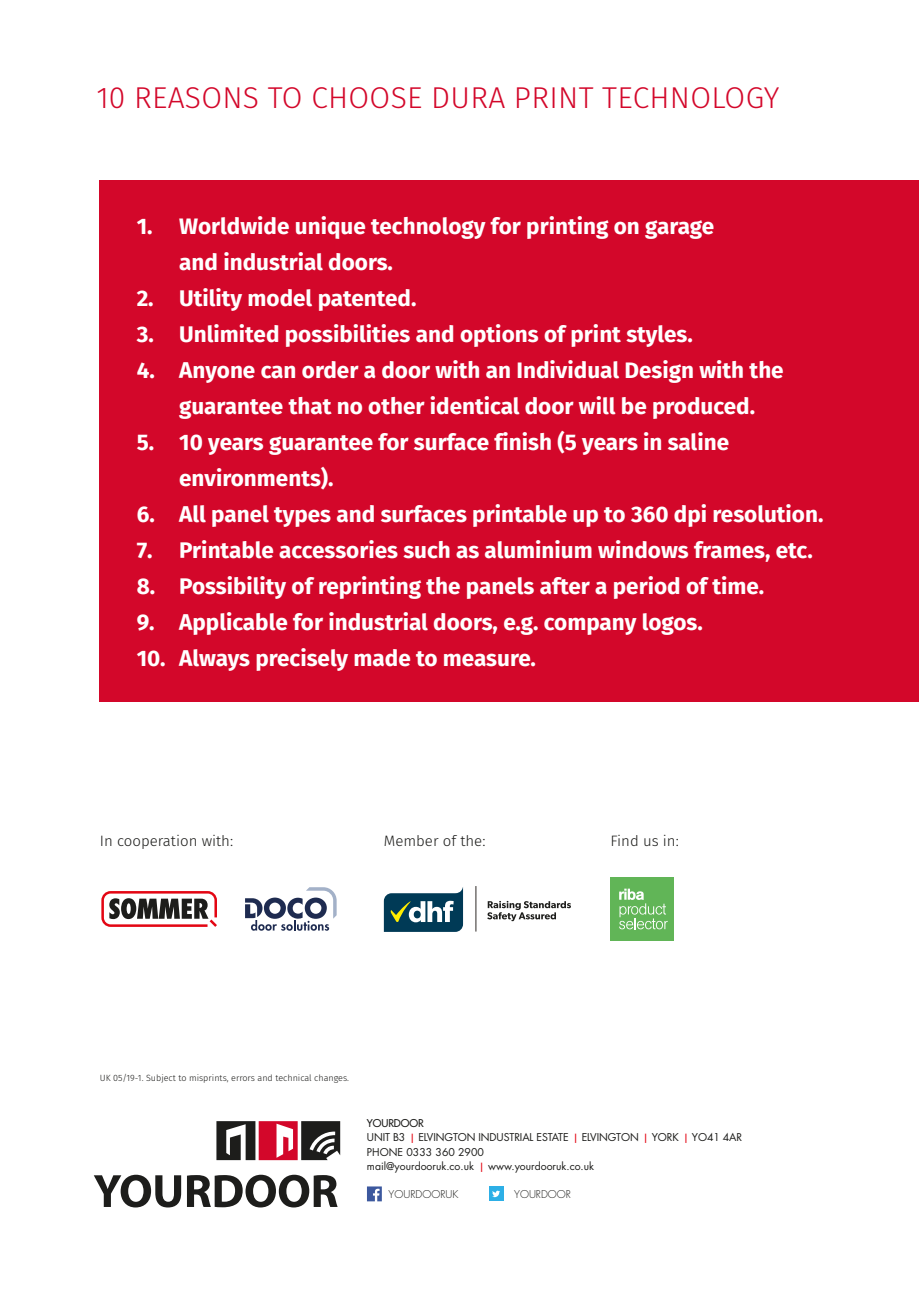
<style>
.page{position:relative;width:919px;height:1289px;background:#fff}
.page>*{position:absolute;margin:0;border:0;box-sizing:border-box;transform-origin:0 0}
.t1{font:300 30px "Fira Sans";letter-spacing:.01em;color:#d3072a}
.t2{font:700 22.5px/36px "Fira Sans";color:#fff}
.t3{font:300 15px "Fira Sans";color:#1d1d1b}
.t4{font:10.5px/14.2px "Futura Std";letter-spacing:-.01em;color:#1d1d1b}
.t5{font:300 10.5px "Futura Std";color:#1d1d1b}
.t6{font:300 9px "Fira Sans";color:#1d1d1b}
.s1{font-weight:500}
.s2{font-family:"Sansation";color:#e30613}
</style>
<div class="page">
<svg style="left:94px;top:1174px;width:87px;height:33px"></svg>
<svg style="left:187px;top:1174px;width:150px;height:33px"></svg>
<svg style="left:216px;top:1121px;width:124px;height:39px"></svg>
<div style="left:100px;top:180px;width:818px;height:522px;background:#d3072a"></div>
<div style="left:488px;top:1186px;width:15px;height:15px;background:#2dafe6"></div>
<svg style="left:492px;top:1190px;width:8px;height:7px"></svg>
<svg style="left:367px;top:1186px;width:15px;height:15px"></svg>
<svg style="left:101px;top:891px;width:116px;height:35px"></svg>
<svg style="left:487px;top:900px;width:84px;height:21px"></svg>
<hr style="left:475px;top:886px;width:1px;height:45px;background:#2f2a27">
<svg style="left:384px;top:887px;width:79px;height:44px"></svg>
<div style="left:610px;top:877px;width:64px;height:63px;background:#61b557"></div>
<svg style="left:619px;top:888px;width:48px;height:41px"></svg>
<svg style="left:245px;top:887px;width:91px;height:43px"></svg>
<h1 class="t1" style="left:97px;top:76px;width:684px">10 REASONS TO CHOOSE DURA PRINT TECHNOLOGY</h1>
<p class="t2" style="left:179px;top:207px;width:536px;text-indent:-43px">1. Worldwide unique technology for printing on garage and industrial doors.</p>
<p class="t2" style="left:137px;top:279px;width:281px">2. Utility model patented.</p>
<p class="t2" style="left:137px;top:315px;width:557px">3. Unlimited possibilities and options of print styles.</p>
<p class="t2" style="left:179px;top:351px;width:606px;text-indent:-43px">4. Anyone can order a door with an Individual Design with the guarantee that no other identical door will be produced.</p>
<p class="t2" style="left:179px;top:423px;width:551px;text-indent:-43px">5. 10 years guarantee for surface finish (5 years in saline environments).</p>
<p class="t2" style="left:137px;top:495px;width:688px">6. All panel types and surfaces printable up to 360 dpi resolution.</p>
<p class="t2" style="left:137px;top:531px;width:677px">7. Printable accessories such as aluminium windows frames, etc.</p>
<p class="t2" style="left:137px;top:567px;width:629px">8. Possibility of reprinting the panels after a period of time.</p>
<p class="t2" style="left:137px;top:603px;width:567px">9. Applicable for industrial doors, e.g. company logos.</p>
<p class="t2" style="left:137px;top:639px;width:401px">10. Always precisely made to measure.</p>
<p class="t3" style="left:100px;top:830px;width:135px">In cooperation with:</p>
<p class="t3" style="left:384px;top:830px;width:103px">Member of the:</p>
<p class="t3" style="left:610px;top:830px;width:70px">Find us in:</p>
<p class="t6" style="left:100px;top:1070px;width:251px">UK 05/19-1. Subject to misprints, errors and technical changes.</p>
<p class="t4" style="left:367px;top:1116px;width:377px"><span class="s1">YOURDOOR<br></span>UNIT B3 <span class="s2">|</span> ELVINGTON INDUSTRIAL ESTATE <span class="s2">|</span> ELVINGTON <span class="s2">|</span> YORK <span class="s2">|</span> YO41 4AR PHONE 0333 360 2900<br>mail@yourdooruk.co.uk <span class="s2">|</span> www.yourdooruk.co.uk</p>
<p class="t5" style="left:388px;top:1187px;width:71px">YOURDOORUK</p>
<p class="t5" style="left:514px;top:1187px;width:58px">YOURDOOR</p>
</div>
